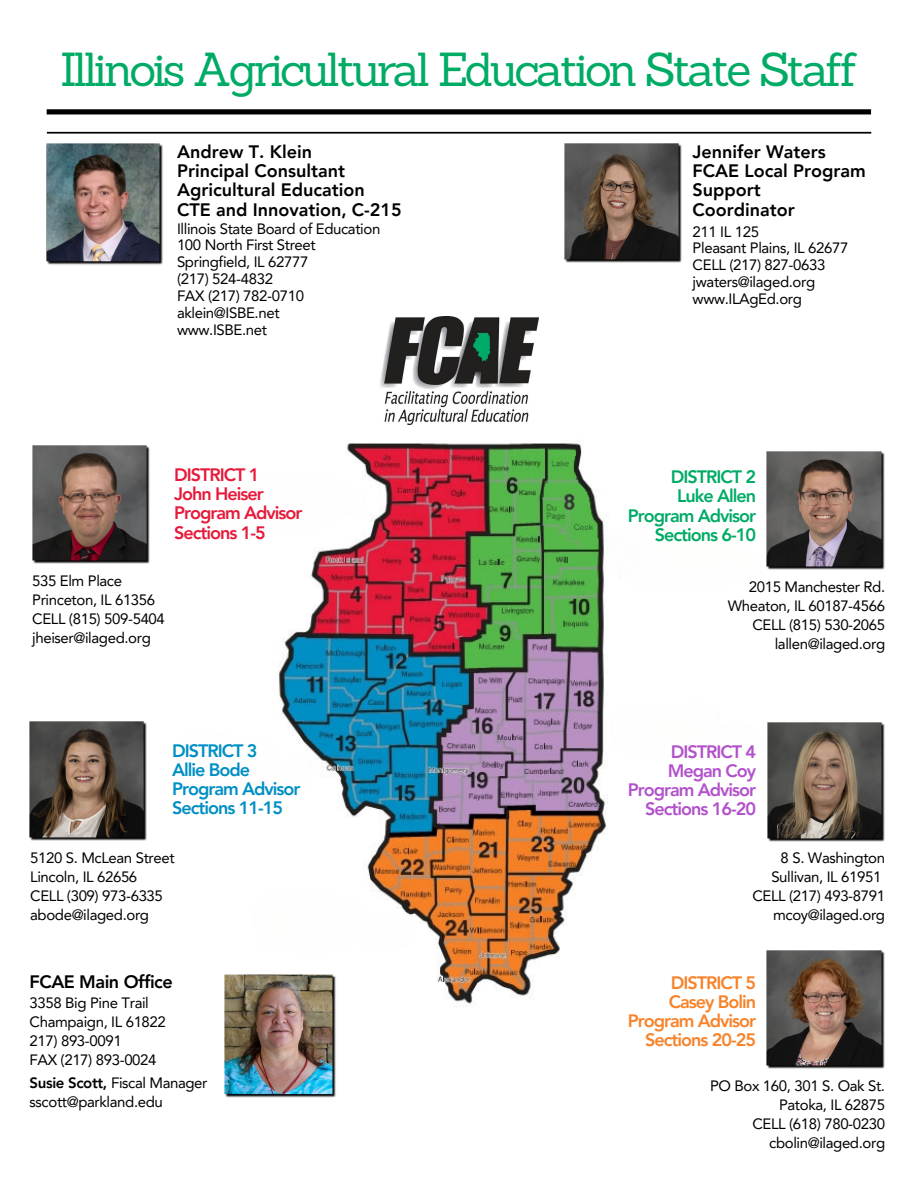
<style>
.page{position:relative;width:918px;height:1188px;background:#fff}
.page>*{position:absolute;margin:0;border:0;box-sizing:border-box;transform-origin:0 0}
.t1{font:46.5px "Sanchez";letter-spacing:-.075em;color:#00ab66}
.t2{font:800 18px/19.2px "Avenir LT Pro";color:#000}
.t3{font:800 18px "Avenir LT Pro";letter-spacing:-.055em;color:#f7832a}
.t4{font:800 18px "Avenir LT Pro";letter-spacing:-.055em;color:#008fc4}
.t5{font:800 18px "Avenir LT Pro";letter-spacing:-.055em;color:#e71a3b}
.t6{font:800 18px "Avenir LT Pro";letter-spacing:-.055em;color:#00ab66}
.t7{font:800 18px "Avenir LT Pro";letter-spacing:-.055em;color:#b251cb}
.t8{font:800 18px "Avenir LT Pro";letter-spacing:-.025em;color:#000}
.t9{font:15px "Avenir LT Pro";letter-spacing:-.025em;color:#000}
.s1{font-weight:800}
</style>
<div class="page">
<div style="left:47px;top:109px;width:824px;height:5px;background:#000"></div>
<hr style="left:47px;top:132px;width:824px;height:2px;background:#000">
<img style="left:279px;top:424px;width:507px;height:596px">
<img style="left:30px;top:722px;width:117px;height:119px">
<img style="left:767px;top:951px;width:118px;height:118px">
<img style="left:768px;top:723px;width:117px;height:119px">
<img style="left:767px;top:451px;width:118px;height:119px">
<img style="left:32px;top:445px;width:118px;height:119px">
<img style="left:380px;top:316px;width:159px;height:108px">
<img style="left:47px;top:144px;width:116px;height:121px">
<img style="left:564px;top:144px;width:118px;height:119px">
<img style="left:224px;top:974px;width:113px;height:124px">
<p class="t1" style="left:60px;top:40px;width:799px">Illinois Agricultural Education State Staff</p>
<p class="t2" style="left:177px;top:144px;width:137px">Andrew T. Klein</p>
<p class="t2" style="left:177px;top:163px;width:170px">Principal Consultant</p>
<p class="t2" style="left:177px;top:182px;width:189px">Agricultural Education</p>
<p class="t2" style="left:177px;top:201px;width:226px">CTE and Innovation, C-215</p>
<p class="t9" style="left:177px;top:222px;width:205px">Illinois State Board of Education</p>
<p class="t9" style="left:177px;top:239px;width:140px">100 North First Street</p>
<p class="t9" style="left:177px;top:256px;width:133px">Springfield, IL 62777</p>
<p class="t9" style="left:177px;top:273px;width:97px">(217) 524-4832</p>
<p class="t9" style="left:177px;top:290px;width:128px">FAX (217) 782-0710</p>
<p class="t9" style="left:177px;top:307px;width:104px">aklein@ISBE.net</p>
<p class="t9" style="left:177px;top:324px;width:92px">www.ISBE.net</p>
<p class="t5" style="left:174px;top:468px;width:87px">DISTRICT 1</p>
<p class="t5" style="left:174px;top:487px;width:91px">John Heiser</p>
<p class="t5" style="left:174px;top:506px;width:130px">Program Advisor</p>
<p class="t5" style="left:174px;top:525px;width:93px">Sections 1-5</p>
<p class="t9" style="left:32px;top:575px;width:91px">535 Elm Place</p>
<p class="t9" style="left:32px;top:594px;width:125px">Princeton, IL 61356</p>
<p class="t9" style="left:32px;top:613px;width:134px">CELL (815) 509-5404</p>
<p class="t9" style="left:32px;top:632px;width:120px">jheiser@ilaged.org</p>
<p class="t4" style="left:172px;top:743px;width:87px">DISTRICT 3</p>
<p class="t4" style="left:172px;top:762px;width:80px">Allie Bode</p>
<p class="t4" style="left:172px;top:781px;width:130px">Program Advisor</p>
<p class="t4" style="left:172px;top:801px;width:113px">Sections 11-15</p>
<p class="t9" style="left:30px;top:851px;width:146px">5120 S. McLean Street</p>
<p class="t9" style="left:30px;top:870px;width:109px">Lincoln, IL 62656</p>
<p class="t9" style="left:30px;top:890px;width:134px">CELL (309) 973-6335</p>
<p class="t9" style="left:30px;top:909px;width:120px">abode@ilaged.org</p>
<p class="t8" style="left:30px;top:974px;width:145px">FCAE Main Office</p>
<p class="t9" style="left:30px;top:997px;width:121px">3358 Big Pine Trail</p>
<p class="t9" style="left:30px;top:1016px;width:138px">Champaign, IL 61822</p>
<p class="t9" style="left:30px;top:1035px;width:94px">217) 893-0091</p>
<p class="t9" style="left:30px;top:1054px;width:128px">FAX (217) 893-0024</p>
<p class="t9" style="left:30px;top:1077px;width:179px"><span class="s1">Susie Scott,</span> Fiscal Manager</p>
<p class="t9" style="left:30px;top:1096px;width:135px">sscott@parkland.edu</p>
<p class="t2" style="left:693px;top:144px;width:135px">Jennifer Waters</p>
<p class="t2" style="left:693px;top:163px;width:175px">FCAE Local Program<br>Support</p>
<p class="t2" style="left:693px;top:201px;width:104px">Coordinator</p>
<p class="t9" style="left:693px;top:225px;width:68px">211 IL 125</p>
<p class="t9" style="left:693px;top:242px;width:157px">Pleasant Plains, IL 62677</p>
<p class="t9" style="left:693px;top:259px;width:134px">CELL (217) 827-0633</p>
<p class="t9" style="left:693px;top:276px;width:124px">jwaters@ilaged.org</p>
<p class="t9" style="left:693px;top:293px;width:111px">www.ILAgEd.org</p>
<p class="t6" style="left:671px;top:470px;width:87px">DISTRICT 2</p>
<p class="t6" style="left:677px;top:489px;width:81px">Luke Allen</p>
<p class="t6" style="left:628px;top:508px;width:130px">Program Advisor</p>
<p class="t6" style="left:655px;top:527px;width:103px">Sections 6-10</p>
<p class="t9" style="left:749px;top:580px;width:138px">2015 Manchester Rd.</p>
<p class="t9" style="left:728px;top:600px;width:159px">Wheaton, IL 60187-4566</p>
<p class="t9" style="left:752px;top:619px;width:134px">CELL (815) 530-2065</p>
<p class="t9" style="left:775px;top:638px;width:112px">lallen@ilaged.org</p>
<p class="t7" style="left:671px;top:744px;width:87px">DISTRICT 4</p>
<p class="t7" style="left:668px;top:763px;width:90px">Megan Coy</p>
<p class="t7" style="left:628px;top:782px;width:130px">Program Advisor</p>
<p class="t7" style="left:645px;top:802px;width:113px">Sections 16-20</p>
<p class="t9" style="left:781px;top:851px;width:106px">8 S. Washington</p>
<p class="t9" style="left:771px;top:870px;width:112px">Sullivan, IL 61951</p>
<p class="t9" style="left:752px;top:890px;width:134px">CELL (217) 493-8791</p>
<p class="t9" style="left:773px;top:909px;width:114px">mcoy@ilaged.org</p>
<p class="t3" style="left:671px;top:975px;width:87px">DISTRICT 5</p>
<p class="t3" style="left:669px;top:994px;width:89px">Casey Bolin</p>
<p class="t3" style="left:628px;top:1013px;width:130px">Program Advisor</p>
<p class="t3" style="left:645px;top:1033px;width:113px">Sections 20-25</p>
<p class="t9" style="left:710px;top:1080px;width:177px">PO Box 160, 301 S. Oak St.</p>
<p class="t9" style="left:779px;top:1099px;width:108px">Patoka, IL 62875</p>
<p class="t9" style="left:752px;top:1118px;width:134px">CELL (618) 780-0230</p>
<p class="t9" style="left:769px;top:1137px;width:117px">cbolin@ilaged.org</p>
</div>
